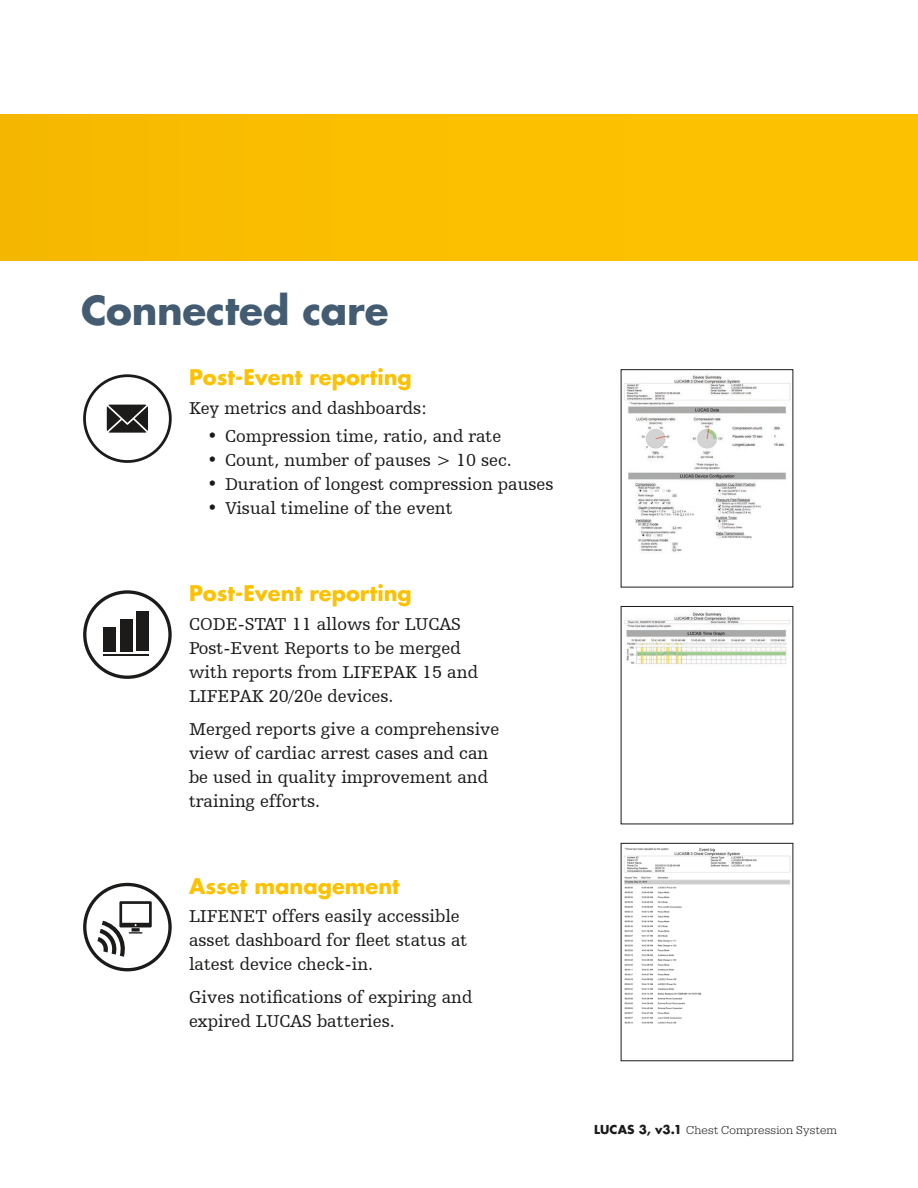
<style>
.page{position:relative;width:918px;height:1188px;background:#fff}
.page>*{position:absolute;margin:0;border:0;box-sizing:border-box;transform-origin:0 0}
.t1{font:700 39px "Futura For Stryker";letter-spacing:-.01em;color:#435c71}
.t2{font:700 21px "Futura For Stryker";color:#fcc100}
.t3{font:18px/24px "Humanist Slabserif 712 BT";color:#1c1b1a}
.t4{font:300 12px "URW Egyptienne TOT";letter-spacing:.02em;color:#1c1b1a}
.s1{font-family:"Futura For Stryker";font-weight:700}
</style>
<div class="page">
<img style="left:624px;top:375px;width:167px;height:178px">
<img style="left:624px;top:612px;width:167px;height:53px">
<div style="left:0;top:115px;width:918px;height:146px;background:#fcc000"></div>
<svg style="left:83px;top:374px;width:89px;height:89px"></svg>
<svg style="left:83px;top:590px;width:89px;height:89px"></svg>
<svg style="left:83px;top:883px;width:89px;height:88px"></svg>
<img style="left:624px;top:847px;width:167px;height:177px">
<h1 class="t1" style="left:81px;top:285px;width:309px">Connected care</h1>
<p class="t2" style="left:189px;top:363px;width:224px">Post-Event reporting</p>
<p class="t3" style="left:189px;top:395px;width:240px">Key metrics and dashboards:</p>
<p class="t3" style="left:207px;top:424px;width:296px">• Compression time, ratio, and rate</p>
<p class="t3" style="left:207px;top:448px;width:306px">• Count, number of pauses &gt; 10 sec.</p>
<p class="t3" style="left:207px;top:472px;width:348px">• Duration of longest compression pauses</p>
<p class="t3" style="left:207px;top:496px;width:247px">• Visual timeline of the event</p>
<p class="t2" style="left:189px;top:579px;width:224px">Post-Event reporting</p>
<p class="t3" style="left:189px;top:611px;width:290px">CODE-STAT 11 allows for LUCAS<br>Post-Event Reports to be merged with reports from LIFEPAK 15 and<br>LIFEPAK 20/20e devices.</p>
<p class="t3" style="left:189px;top:716px;width:312px">Merged reports give a comprehensive view of cardiac arrest cases and can be used in quality improvement and training efforts.</p>
<p class="t2" style="left:189px;top:872px;width:212px">Asset management</p>
<p class="t3" style="left:189px;top:904px;width:280px">LIFENET offers easily accessible asset dashboard for fleet status at latest device check-in.</p>
<p class="t3" style="left:189px;top:985px;width:285px">Gives notifications of expiring and expired LUCAS batteries.</p>
<p class="t4" style="left:594px;top:1123px;width:244px"><span class="s1">LUCAS 3, v3.1</span> Chest Compression System</p>
</div>
